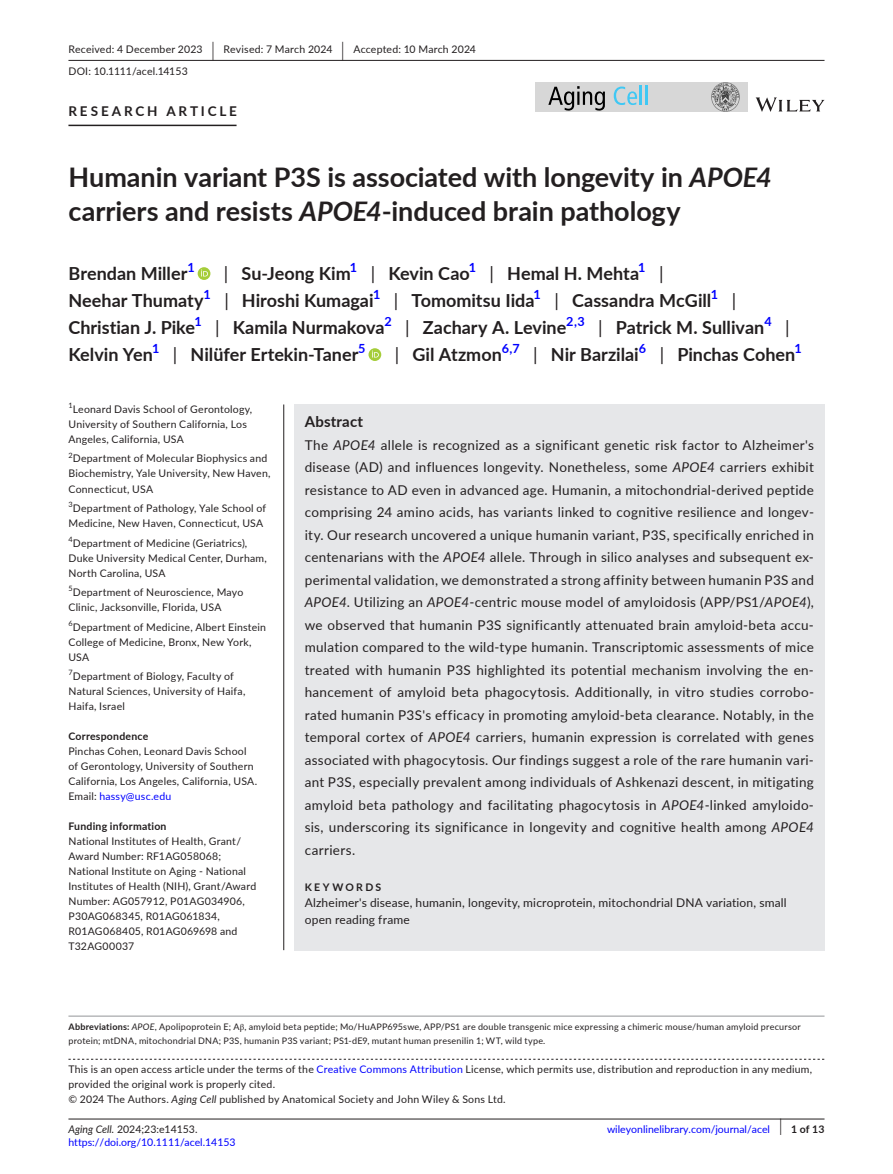
<style>
.page{position:relative;width:893px;height:1174px;background:#fff}
.page>*{position:absolute;margin:0;border:0;box-sizing:border-box;transform-origin:0 0}
.t1{font:700 27px/34.5px "Lato";letter-spacing:-.005em;color:#231f20}
.t2{font:700 18px "Lato";color:#231f20}
.t3{font:18px "Lato";color:#231f20}
.t4{font:700 15px "Lato";letter-spacing:.015em;color:#231f20}
.t5{font:13.5px/22.5px "Lato";letter-spacing:.025em;color:#231f20;text-align:justify}
.t6{font:700 13.5px "Lato";letter-spacing:.21em;color:#231f20}
.t7{font:700 12.6px "Lato";color:#00f}
.t8{font:12px/16.5px "Lato";letter-spacing:.015em;color:#231f20}
.t9{font:10.5px/15px "Lato";letter-spacing:.02em;color:#231f20}
.t10{font:10.5px "Lato";color:#00f}
.t11{font:700 10.5px "Lato";letter-spacing:.02em;color:#231f20}
.t12{font:10.5px "Lato";color:#231f20}
.t13{font:700 10.5px "Lato";letter-spacing:.22em;color:#231f20}
.t14{font:9px/13.5px "Lato";letter-spacing:.025em;color:#231f20}
.s1{font-size:19.65px}
.s2{font-style:italic}
.s3{font-weight:400}
.s4{color:#00f}
.s5{font-weight:700}
.s6{font-family:"STIX"}
.s7{font-weight:400;font-size:17.4px}
</style>
<div class="page">
<hr style="left:68px;top:1118px;width:756px;height:1px;background:#231f20">
<svg style="left:756px;top:97px;width:68px;height:15px"></svg>
<div style="left:536px;top:82px;width:212px;height:30px;background:#d7d7d7"></div>
<svg style="left:548px;top:86px;width:57px;height:25px"></svg>
<svg style="left:614px;top:87px;width:23px;height:18px"></svg>
<hr style="left:640px;top:85px;width:2px;height:20px;background:#40c8f4">
<hr style="left:645px;top:85px;width:3px;height:20px;background:#40c8f4">
<img style="left:711px;top:83px;width:29px;height:28px">
<hr style="left:68px;top:60px;width:756px;height:1px;background:#231f20">
<hr style="left:68px;top:125px;width:169px;height:1px;background:#231f20">
<svg style="left:198px;top:267px;width:12px;height:13px"></svg>
<svg style="left:201px;top:269px;width:7px;height:7px"></svg>
<svg style="left:368px;top:348px;width:13px;height:13px"></svg>
<svg style="left:372px;top:350px;width:7px;height:7px"></svg>
<svg style="left:68px;top:1058px;width:756px;height:1px"></svg>
<hr style="left:68px;top:1015px;width:756px;height:1px;background:#939598">
<hr style="left:283px;top:404px;width:1px;height:546px;background:#231f20">
<div style="left:294px;top:404px;width:530px;height:536px;background:#e6e7e9"></div>
<div style="left:294px;top:932px;width:530px;height:18px;background:#e6e7e9"></div>
<p class="t9" style="left:68px;top:38px;width:409px;line-height:21.8px">Received: 4 December 2023 <span class="s1">|</span> Revised: 7 March 2024 <span class="s1">|</span> Accepted: 10 March 2024<br>DOI: 10.1111/acel.14153</p>
<p class="t6" style="left:68px;top:101px;width:170px">RESEARCH ARTICLE</p>
<h1 class="t1" style="left:68px;top:159px;width:705px">Humanin variant P3S is associated with longevity in <span class="s2">APOE4 </span>carriers and resists <span class="s2">APOE4</span>-induced brain pathology</h1>
<h2 class="t2" style="left:68px;top:260px;width:120px">Brendan Miller</h2>
<p class="t7" style="left:187px;top:258px;width:9px">1</p>
<h2 class="t2" style="left:224px;top:260px;width:128px"><span class="s3">|</span> Su-Jeong Kim</h2>
<p class="t7" style="left:350px;top:258px;width:9px">1</p>
<h2 class="t2" style="left:371px;top:260px;width:101px"><span class="s3">|</span> Kevin Cao</h2>
<p class="t7" style="left:469px;top:258px;width:9px">1</p>
<h2 class="t2" style="left:490px;top:260px;width:151px"><span class="s3">|</span> Hemal H. Mehta</h2>
<p class="t7" style="left:638px;top:258px;width:9px">1</p>
<h2 class="t3" style="left:659px;top:260px;width:6px">|</h2>
<h2 class="t2" style="left:68px;top:287px;width:137px">Neehar Thumaty</h2>
<p class="t7" style="left:204px;top:285px;width:9px">1</p>
<h2 class="t2" style="left:224px;top:287px;width:151px"><span class="s3">|</span> Hiroshi Kumagai</h2>
<p class="t7" style="left:373px;top:285px;width:9px">1</p>
<h2 class="t2" style="left:394px;top:287px;width:142px"><span class="s3">|</span> Tomomitsu Iida</h2>
<p class="t7" style="left:534px;top:285px;width:9px">1</p>
<h2 class="t2" style="left:554px;top:287px;width:158px"><span class="s3">|</span> Cassandra McGill</h2>
<p class="t7" style="left:711px;top:285px;width:9px">1</p>
<h2 class="t3" style="left:732px;top:287px;width:6px">|</h2>
<h2 class="t2" style="left:68px;top:314px;width:128px">Christian J. Pike</h2>
<p class="t7" style="left:194px;top:312px;width:9px">1</p>
<h2 class="t2" style="left:215px;top:314px;width:171px"><span class="s3">|</span> Kamila Nurmakova</h2>
<p class="t7" style="left:384px;top:312px;width:9px">2</p>
<h2 class="t2" style="left:405px;top:314px;width:163px"><span class="s3">|</span> Zachary A. Levine</h2>
<p class="t7" style="left:566px;top:312px;width:20px">2,3</p>
<h2 class="t2" style="left:598px;top:314px;width:168px"><span class="s3">|</span> Patrick M. Sullivan</h2>
<p class="t7" style="left:764px;top:312px;width:9px">4</p>
<h2 class="t3" style="left:785px;top:314px;width:6px">|</h2>
<h2 class="t2" style="left:68px;top:341px;width:86px">Kelvin Yen</h2>
<p class="t7" style="left:152px;top:339px;width:9px">1</p>
<h2 class="t2" style="left:173px;top:341px;width:187px"><span class="s3">|</span> Nilüfer Ertekin-Taner</h2>
<p class="t7" style="left:358px;top:339px;width:9px">5</p>
<h2 class="t2" style="left:395px;top:341px;width:109px"><span class="s3">|</span> Gil Atzmon</h2>
<p class="t7" style="left:502px;top:339px;width:19px">6,7</p>
<h2 class="t2" style="left:533px;top:341px;width:107px"><span class="s3">|</span> Nir Barzilai</h2>
<p class="t7" style="left:639px;top:339px;width:9px">6</p>
<h2 class="t2" style="left:660px;top:341px;width:137px"><span class="s3">|</span> Pinchas Cohen</h2>
<p class="t7" style="left:794px;top:339px;width:9px">1</p>
<p class="t9" style="left:68px;top:401px;width:185px"><sup>1</sup>Leonard Davis School of Gerontology,<br>University of Southern California, Los<br>Angeles, California, USA</p>
<p class="t9" style="left:68px;top:451px;width:204px"><sup>2</sup>Department of Molecular Biophysics and<br>Biochemistry, Yale University, New Haven,<br>Connecticut, USA</p>
<p class="t9" style="left:68px;top:500px;width:199px"><sup>3</sup>Department of Pathology, Yale School of<br>Medicine, New Haven, Connecticut, USA</p>
<p class="t9" style="left:68px;top:535px;width:200px"><sup>4</sup>Department of Medicine (Geriatrics),<br>Duke University Medical Center, Durham,<br>North Carolina, USA</p>
<p class="t9" style="left:68px;top:584px;width:176px"><sup>5</sup>Department of Neuroscience, Mayo<br>Clinic, Jacksonville, Florida, USA</p>
<p class="t9" style="left:68px;top:619px;width:199px"><sup>6</sup>Department of Medicine, Albert Einstein<br>College of Medicine, Bronx, New York,<br>USA</p>
<p class="t9" style="left:68px;top:668px;width:178px"><sup>7</sup>Department of Biology, Faculty of<br>Natural Sciences, University of Haifa,<br>Haifa, Israel</p>
<p class="t11" style="left:68px;top:728px;width:81px">Correspondence</p>
<p class="t9" style="left:68px;top:743px;width:190px">Pinchas Cohen, Leonard Davis School of Gerontology, University of Southern California, Los Angeles, California, USA.<br>Email: <span class="s4">hassy@usc.edu</span></p>
<p class="t11" style="left:68px;top:818px;width:100px">Funding information</p>
<p class="t9" style="left:68px;top:833px;width:189px">National Institutes of Health, Grant/<br>Award Number: RF1AG058068;<br>National Institute on Aging - National<br>Institutes of Health (NIH), Grant/Award<br>Number: AG057912, P01AG034906,<br>P30AG068345, R01AG061834,<br>R01AG068405, R01AG069698 and<br>T32AG00037</p>
<p class="t4" style="left:305px;top:410px;width:60px">Abstract</p>
<p class="t5" style="left:305px;top:433px;width:511px">The <span class="s2">APOE4</span> allele is recognized as a significant genetic risk factor to Alzheimer's disease (AD) and influences longevity. Nonetheless, some <span class="s2">APOE4</span> carriers exhibit resistance to AD even in advanced age. Humanin, a mitochondrial-derived peptide comprising 24 amino acids, has variants linked to cognitive resilience and longev&shy;ity. Our research uncovered a unique humanin variant, P3S, specifically enriched in centenarians with the <span class="s2">APOE4</span> allele. Through in silico analyses and subsequent ex&shy;perimental validation, we demonstrated a strong affinity between humanin P3S and <span class="s2">APOE4</span>. Utilizing an <span class="s2">APOE4</span>-centric mouse model of amyloidosis (APP/PS1/<span class="s2">APOE4</span>), we observed that humanin P3S significantly attenuated brain amyloid-beta accu&shy;mulation compared to the wild-type humanin. Transcriptomic assessments of mice treated with humanin P3S highlighted its potential mechanism involving the en&shy;hancement of amyloid beta phagocytosis. Additionally, in vitro studies corrobo&shy;rated humanin P3S's efficacy in promoting amyloid-beta clearance. Notably, in the temporal cortex of <span class="s2">APOE4</span> carriers, humanin expression is correlated with genes associated with phagocytosis. Our findings suggest a role of the rare humanin vari&shy;ant P3S, especially prevalent among individuals of Ashkenazi descent, in mitigating amyloid beta pathology and facilitating phagocytosis in <span class="s2">APOE4</span>-linked amyloido&shy;sis, underscoring its significance in longevity and cognitive health among <span class="s2">APOE4 </span>carriers.</p>
<p class="t13" style="left:305px;top:879px;width:78px">KEYWORDS</p>
<p class="t8" style="left:305px;top:894px;width:483px">Alzheimer's disease, humanin, longevity, microprotein, mitochondrial DNA variation, small open reading frame</p>
<p class="t14" style="left:68px;top:1019px;width:734px"><span class="s5">Abbreviations:</span> <span class="s2">APOE</span>, Apolipoprotein E; A<span class="s6">β</span>, amyloid beta peptide; Mo/HuAPP695swe, APP/PS1 are double transgenic mice expressing a chimeric mouse/human amyloid precursor protein; mtDNA, mitochondrial DNA; P3S, humanin P3S variant; PS1-dE9, mutant human presenilin 1; WT, wild type.</p>
<p class="t9" style="left:68px;top:1061px;width:745px">This is an open access article under the terms of the <span class="s4">Creative Commons Attribution</span> License, which permits use, distribution and reproduction in any medium, provided the original work is properly cited.<br>© 2024 The Authors. <span class="s2">Aging Cell</span> published by Anatomical Society and John Wiley &amp; Sons Ltd.</p>
<p class="t12" style="left:68px;top:1121px;width:131px"><span class="s2">Aging Cell.</span> 2024;23:e14153.</p>
<p class="t11" style="left:779px;top:1121px;width:46px"><span class="s7">|</span> 1 of 13</p>
<p class="t10" style="left:68px;top:1135px;width:169px">https://doi.org/10.1111/acel.14153</p>
<p class="t10" style="left:607px;top:1121px;width:165px">wileyonlinelibrary.com/journal/acel</p>
</div>
